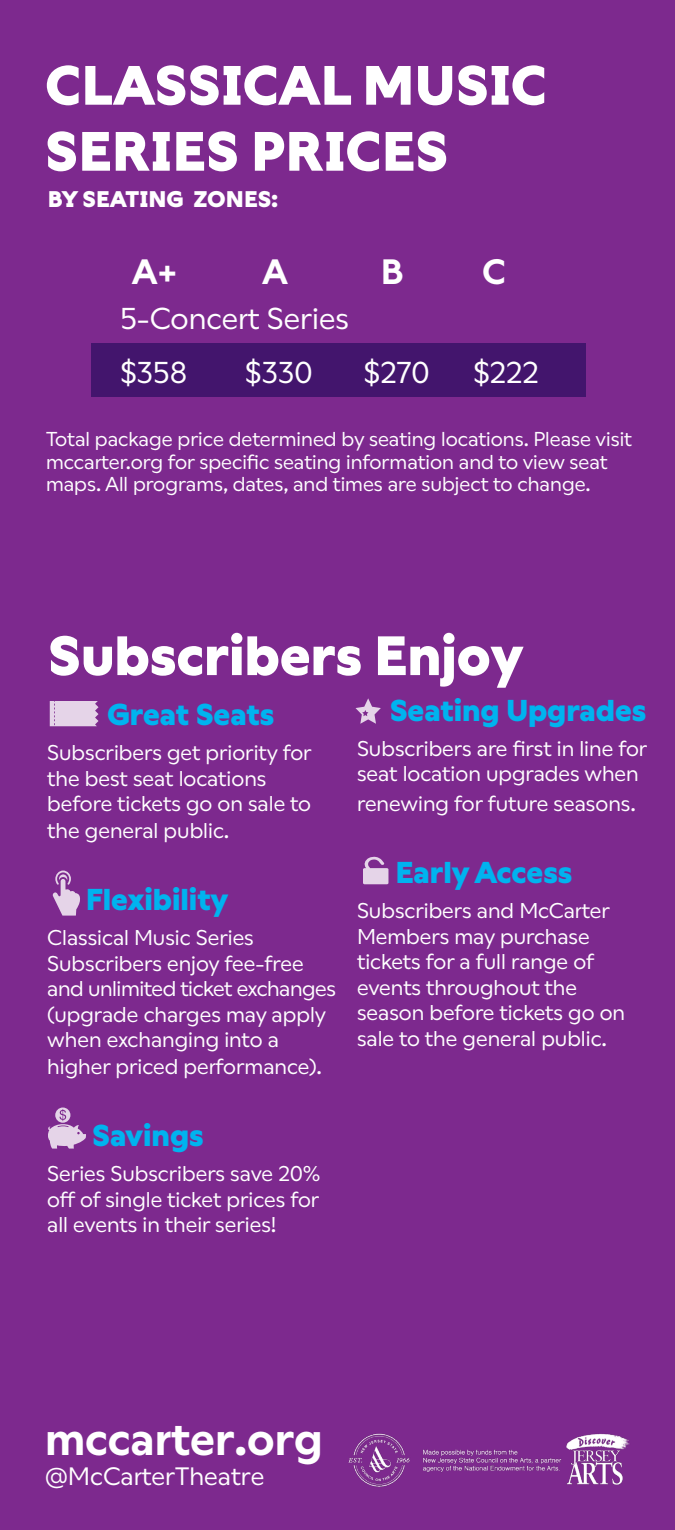
<style>
.page{position:relative;width:675px;height:1530px;background:#7d298e}
.page>*{position:absolute;margin:0;border:0;box-sizing:border-box;transform-origin:0 0}
.t1{font:700 55px/66px "Wallop TRIAL";color:#fff}
.t2{font:600 45px "Wallop TRIAL";color:#fff}
.t3{font:600 35px "Wallop TRIAL";color:#fff}
.t4{font:700 30px "Wallop TRIAL";color:#00b3ef}
.t5{font:30px "Wallop TRIAL";color:#fff}
.t6{font:25px "Wallop TRIAL";color:#fff}
.t7{font:700 22.5px "Wallop TRIAL";color:#fff}
.t8{font:21.25px/25.5px "Wallop TRIAL";color:#fff}
.t9{font:20px/22.5px "Wallop TRIAL";color:#fff}
</style>
<div class="page">
<div style="left:91px;top:343px;width:495px;height:54px;background:#43156d"></div>
<svg style="left:52px;top:871px;width:28px;height:45px"></svg>
<svg style="left:48px;top:1108px;width:38px;height:41px"></svg>
<svg style="left:50px;top:701px;width:49px;height:25px"></svg>
<svg style="left:363px;top:857px;width:25px;height:27px"></svg>
<svg style="left:355px;top:698px;width:26px;height:26px"></svg>
<img style="left:348px;top:1433px;width:282px;height:54px">
<p class="t1" style="left:45px;top:49px;width:503px">CLASSICAL MUSIC<br>SERIES PRICES</p>
<p class="t7" style="left:48px;top:182px;width:232px">BY SEATING ZONES:</p>
<p class="t3" style="left:132px;top:245px;width:47px">A+</p>
<p class="t3" style="left:262px;top:245px;width:27px">A</p>
<p class="t3" style="left:381px;top:245px;width:24px">B</p>
<p class="t3" style="left:482px;top:245px;width:25px">C</p>
<p class="t5" style="left:120px;top:296px;width:230px">5-Concert Series</p>
<p class="t5" style="left:120px;top:350px;width:68px">$358</p>
<p class="t5" style="left:245px;top:350px;width:69px">$330</p>
<p class="t5" style="left:364px;top:350px;width:67px">$270</p>
<p class="t5" style="left:473px;top:350px;width:67px">$222</p>
<p class="t9" style="left:46px;top:426px;width:588px">Total package price determined by seating locations. Please visit mccarter.org for specific seating information and to view seat maps. All programs, dates, and times are subject to change.</p>
<p class="t1" style="left:48px;top:619px;width:477px">Subscribers Enjoy</p>
<p class="t4" style="left:107px;top:692px;width:169px">Great Seats</p>
<p class="t8" style="left:47px;top:739px;width:264px">Subscribers get priority for the best seat locations</p>
<p class="t8" style="left:47px;top:789px;width:265px;line-height:27px">before tickets go on sale to the general public.</p>
<p class="t4" style="left:390px;top:687px;width:258px">Seating Upgrades</p>
<p class="t8" style="left:357px;top:734px;width:290px">Subscribers are first in line for seat location upgrades when</p>
<p class="t8" style="left:357px;top:789px;width:280px">renewing for future seasons.</p>
<p class="t4" style="left:86px;top:877px;width:144px">Flexibility</p>
<p class="t8" style="left:47px;top:924px;width:208px">Classical Music Series</p>
<p class="t8" style="left:47px;top:949px;width:290px">Subscribers enjoy fee-free and unlimited ticket exchanges (upgrade charges may apply when exchanging into a</p>
<p class="t8" style="left:47px;top:1053px;width:276px">higher priced performance).</p>
<p class="t4" style="left:92px;top:1113px;width:113px">Savings</p>
<p class="t8" style="left:47px;top:1160px;width:274px;text-align:justify">Series Subscribers save 20% off of single ticket prices for all events in their series!</p>
<p class="t4" style="left:396px;top:850px;width:178px">Early Access</p>
<p class="t8" style="left:357px;top:896px;width:253px">Subscribers and McCarter<br>Members may purchase</p>
<p class="t8" style="left:357px;top:947px;width:239px">tickets for a full range of events throughout the</p>
<p class="t8" style="left:357px;top:998px;width:270px">season before tickets go on sale to the general public.</p>
<p class="t2" style="left:45px;top:1405px;width:279px">mccarter.org</p>
<p class="t6" style="left:45px;top:1457px;width:221px">@McCarterTheatre</p>
</div>
